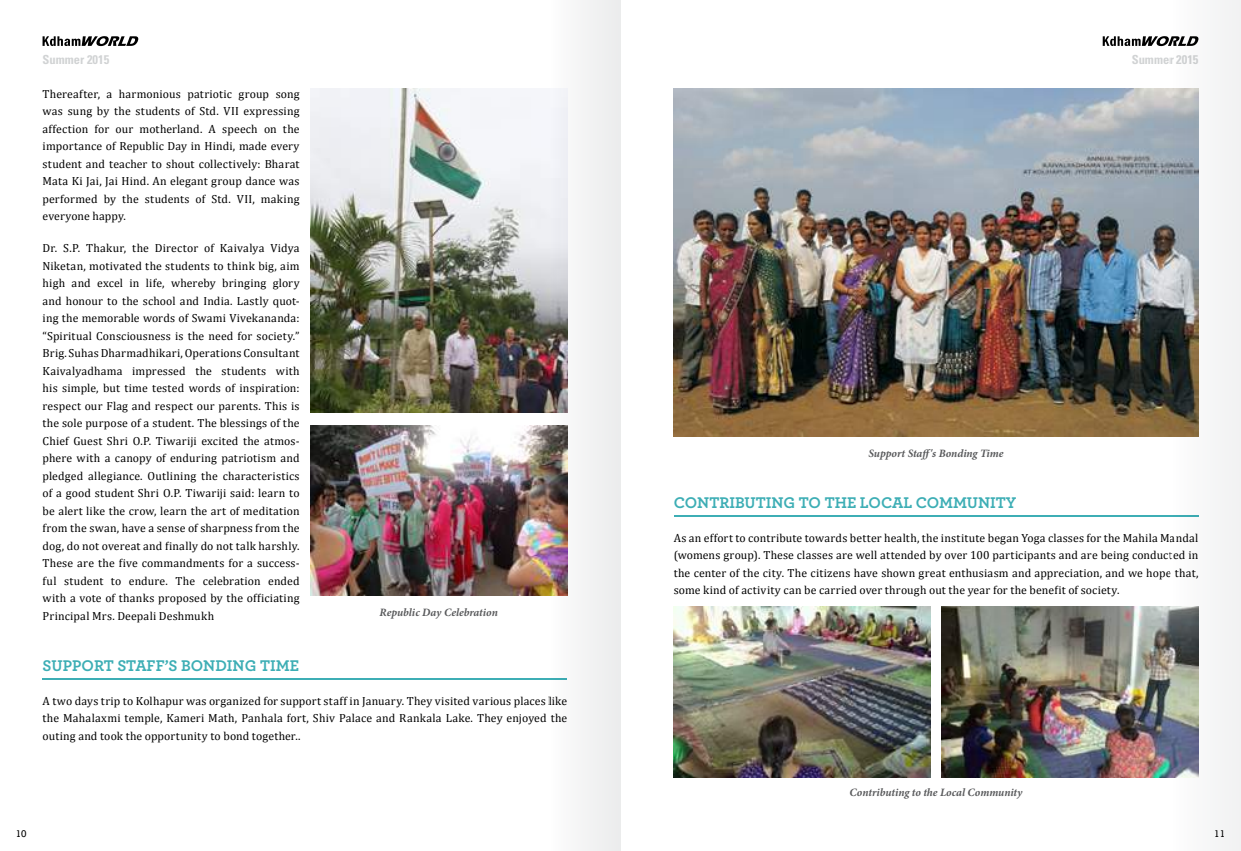
<style>
.page{position:relative;width:1241px;height:851px;background:#fff}
.page>*{position:absolute;margin:0;border:0;box-sizing:border-box;transform-origin:0 0}
.t1{font:700 16.25px "Archer";color:#3daeb5}
.t2{font:700 condensed 12.5px "Univers LT Std";color:#d1d3d4}
.t3{font:11.75px/17.5px "Cambria";letter-spacing:.01em;color:#000;text-align:justify}
.t4{font:italic 700 11.25px "Minion Pro";letter-spacing:-.005em;color:#58595b}
.t5{font:10px "Rockwell";color:#000}
</style>
<div class="page">
<svg style="left:42px;top:36px;width:96px;height:10px"></svg>
<svg style="left:1102px;top:36px;width:67px;height:10px"></svg>
<img style="left:310px;top:425px;width:239px;height:170px">
<img style="left:673px;top:607px;width:257px;height:170px">
<img style="left:941px;top:607px;width:228px;height:170px">
<img style="left:310px;top:89px;width:239px;height:324px">
<img style="left:673px;top:89px;width:496px;height:347px">
<hr style="left:42px;top:678px;width:525px;height:1px;background:#3daeb5">
<hr style="left:673px;top:515px;width:525px;height:1px;background:#3daeb5">
<svg style="left:549px;top:0;width:71px;height:850px"></svg>
<svg style="left:1169px;top:0;width:71px;height:850px"></svg>
<p class="t2" style="left:43px;top:52px;width:68px">Summer 2015</p>
<p class="t2" style="left:1131px;top:52px;width:68px">Summer 2015</p>
<p class="t3" style="left:43px;top:85px;width:258px">Thereafter, a harmonious patriotic group song was sung by the students of Std. VII expressing affection for our motherland. A speech on the importance of Republic Day in Hindi, made every student and teacher to shout collectively: Bharat Mata Ki Jai, Jai Hind. An elegant group dance was performed by the students of Std. VII, making everyone happy.</p>
<p class="t3" style="left:43px;top:239px;width:258px">Dr. S.P. Thakur, the Director of Kaivalya Vidya Niketan, motivated the students to think big, aim high and excel in life, whereby bringing glory and honour to the school and India. Lastly quot&shy;ing the memorable words of Swami Vivekananda: “Spiritual Consciousness is the need for society.” Brig. Suhas Dharmadhikari, Operations Consultant Kaivalyadhama impressed the students with his simple, but time tested words of inspiration: respect our Flag and respect our parents. This is the sole purpose of a student. The blessings of the Chief Guest Shri O.P. Tiwariji excited the atmos&shy;phere with a canopy of enduring patriotism and pledged allegiance. Outlining the characteristics of a good student Shri O.P. Tiwariji said: learn to be alert like the crow, learn the art of meditation from the swan, have a sense of sharpness from the dog, do not overeat and finally do not talk harshly.<br>These are the five commandments for a success&shy;ful student to endure. The celebration ended with a vote of thanks proposed by the officiating Principal Mrs. Deepali Deshmukh</p>
<p class="t4" style="left:868px;top:445px;width:136px">Support Staff's Bonding Time</p>
<h1 class="t1" style="left:673px;top:489px;width:344px">CONTRIBUTING TO THE LOCAL COMMUNITY</h1>
<p class="t3" style="left:673px;top:529px;width:526px">As an effort to contribute towards better health, the institute began Yoga classes for the Mahila Mandal (womens group). These classes are well attended by over 100 participants and are being conducted in the center of the city. The citizens have shown great enthusiasm and appreciation, and we hope that, some kind of activity can be carried over through out the year for the benefit of society.</p>
<p class="t4" style="left:379px;top:604px;width:120px">Republic Day Celebration</p>
<h1 class="t1" style="left:43px;top:652px;width:258px">SUPPORT STAFF’S BONDING TIME</h1>
<p class="t3" style="left:43px;top:692px;width:526px">A two days trip to Kolhapur was organized for support staff in January. They visited various places like the Mahalaxmi temple, Kameri Math, Panhala fort, Shiv Palace and Rankala Lake. They enjoyed the outing and took the opportunity to bond together..</p>
<p class="t4" style="left:849px;top:784px;width:174px">Contributing to the Local Community</p>
<p class="t5" style="left:16px;top:827px;width:12px">10</p>
<p class="t5" style="left:1213px;top:827px;width:12px">11</p>
</div>
